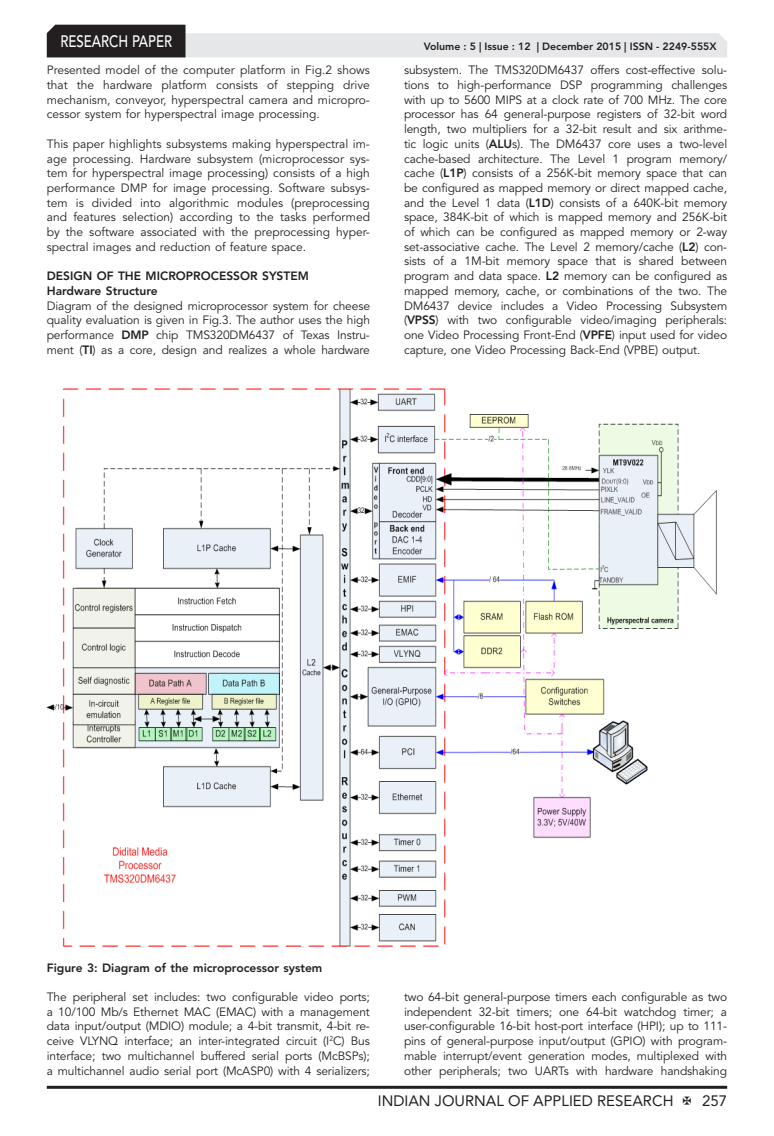
<style>
.page{position:relative;width:774px;height:1136px;background:#fff}
.page>*{position:absolute;margin:0;border:0;box-sizing:border-box;transform-origin:0 0}
.t1{font:500 16.5px "Avenir LT Std";color:#fff;scale:.8 1}
.t2{font:15px "Avenir LT Std";color:#231f20}
.IJAR_Body_Text{font:12px/14.7px "Avenir LT Std";letter-spacing:-.01em;color:#231f20;text-align:justify}
.IJAR_Bold{font:800 12px "Avenir LT Std";color:#231f20}
.t3{font:800 10.5px "Avenir LT Std";color:#231f20}
.s1{font-weight:800}
</style>
<div class="page">
<hr style="left:47px;top:1085px;width:680px;height:3px;background:#231f20">
<svg style="left:47px;top:25px;width:680px;height:32px"></svg>
<img style="left:47px;top:389px;width:670px;height:557px">
<h1 class="t1" style="left:60px;top:32px;width:141px">RESEARCH PAPER</h1>
<p class="IJAR_Body_Text" style="left:47px;top:63px;width:325px">Presented model of the computer platform in Fig.2 shows that the hardware platform consists of stepping drive mechanism, conveyor, hyperspectral camera and micropro&shy;cessor system for hyperspectral image processing.</p>
<p class="IJAR_Body_Text" style="left:47px;top:137px;width:325px">This paper highlights subsystems making hyperspectral im&shy;age processing. Hardware subsystem (microprocessor sys&shy;tem for hyperspectral image processing) consists of a high performance DMP for image processing. Software subsys&shy;tem is divided into algorithmic modules (preprocessing and features selection) according to the tasks performed by the software associated with the preprocessing hyper&shy;spectral images and reduction of feature space.</p>
<p class="IJAR_Bold" style="left:47px;top:269px;width:263px">DESIGN OF THE MICROPROCESSOR SYSTEM</p>
<p class="IJAR_Bold" style="left:47px;top:283px;width:112px">Hardware Structure</p>
<p class="IJAR_Body_Text" style="left:47px;top:298px;width:325px">Diagram of the designed microprocessor system for cheese quality evaluation is given in Fig.3. The author uses the high performance <span class="s1">DMP</span> chip TMS320DM6437 of Texas Instru&shy;ment (<span class="s1">TI</span>) as a core, design and realizes a whole hardware</p>
<p class="t3" style="left:424px;top:41px;width:294px">Volume : 5 | Issue : 12 | December 2015 | ISSN - 2249-555X</p>
<p class="IJAR_Body_Text" style="left:404px;top:63px;width:325px">subsystem. The TMS320DM6437 offers cost-effective solu&shy;tions to high-performance DSP programming challenges with up to 5600 MIPS at a clock rate of 700 MHz. The core processor has 64 general-purpose registers of 32-bit word length, two multipliers for a 32-bit result and six arithme&shy;tic logic units (<span class="s1">ALU</span>s). The DM6437 core uses a two-level cache-based architecture. The Level 1 program memory/ cache (<span class="s1">L1P</span>) consists of a 256K-bit memory space that can be configured as mapped memory or direct mapped cache, and the Level 1 data (<span class="s1">L1D</span>) consists of a 640K-bit memory space, 384K-bit of which is mapped memory and 256K-bit of which can be configured as mapped memory or 2-way set-associative cache. The Level 2 memory/cache (<span class="s1">L2</span>) con&shy;sists of a 1M-bit memory space that is shared between program and data space. <span class="s1">L2</span> memory can be configured as mapped memory, cache, or combinations of the two. The DM6437 device includes a Video Processing Subsystem (<span class="s1">VPSS</span>) with two configurable video/imaging peripherals: one Video Processing Front-End (<span class="s1">VPFE</span>) input used for video capture, one Video Processing Back-End (VPBE) output.</p>
<p class="IJAR_Bold" style="left:47px;top:960px;width:277px">Figure 3: Diagram of the microprocessor system</p>
<p class="IJAR_Body_Text" style="left:47px;top:989px;width:325px">The peripheral set includes: two configurable video ports; a 10/100 Mb/s Ethernet MAC (EMAC) with a management data input/output (MDIO) module; a 4-bit transmit, 4-bit re&shy;ceive VLYNQ interface; an inter-integrated circuit (I<sup>2</sup>C) Bus interface; two multichannel buffered serial ports (McBSPs); a multichannel audio serial port (McASP0) with 4 serializers;</p>
<p class="IJAR_Body_Text" style="left:404px;top:989px;width:325px">two 64-bit general-purpose timers each configurable as two independent 32-bit timers; one 64-bit watchdog timer; a user-configurable 16-bit host-port interface (HPI); up to 111- pins of general-purpose input/output (GPIO) with program&shy;mable interrupt/event generation modes, multiplexed with other peripherals; two UARTs with hardware handshaking</p>
<p class="t2" style="left:378px;top:1091px;width:297px">INDIAN JOURNAL OF APPLIED RESEARCH</p>
<p class="t2" style="left:702px;top:1091px;width:27px">257</p>
</div>
